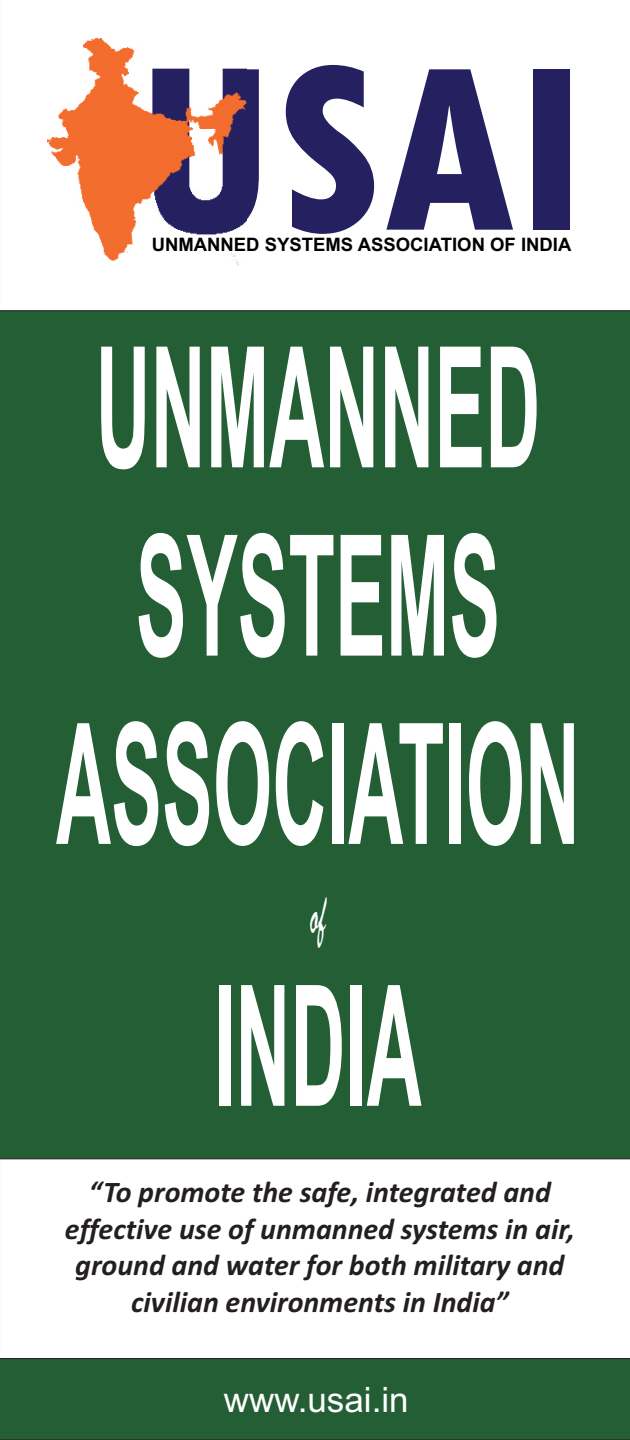
<style>
.page{position:relative;width:630px;height:1440px;background:#fff}
.page>*{position:absolute;margin:0;border:0;box-sizing:border-box;transform-origin:0 0}
.t1{font:800 condensed 245.75px "Tw Cen";color:#252161}
.t2{font:700 168.5px/188.2px "Arial";color:#fff;text-align:center;scale:.45 1}
.t3{font:italic 60px "Brush Script";color:#fff;scale:.45 1}
.t4{font:35px "Arial";color:#fff}
.t5{font:italic 700 30px/36.5px "Calibri";color:#231f20;text-align:center}
.t6{font:700 18.5px "Arial";color:#000}
</style>
<div class="page">
<img style="left:48px;top:39px;width:198px;height:226px">
<div style="left:0;top:310px;width:630px;height:849px;background:#245e35"></div>
<div style="left:0;top:1358px;width:630px;height:82px;background:#245e35"></div>
<h1 class="t1" style="left:136px;top:61px;width:453px">USAI</h1>
<p class="t6" style="left:152px;top:238px;width:421px">UNMANNED SYSTEMS ASSOCIATION OF INDIA</p>
<h2 class="t2" style="left:56px;top:330px;width:1166px">UNMANNED<br>SYSTEMS<br>ASSOCIATION</h2>
<h3 class="t3" style="left:310px;top:897px;width:37px">of</h3>
<h2 class="t2" style="left:214px;top:968px;width:463px">INDIA</h2>
<p class="t5" style="left:65px;top:1176px;width:511px">“To promote the safe, integrated and effective use of unmanned systems in air, ground and water for both military and civilian environments in India”</p>
<p class="t4" style="left:224px;top:1386px;width:186px">www.usai.in</p>
</div>
